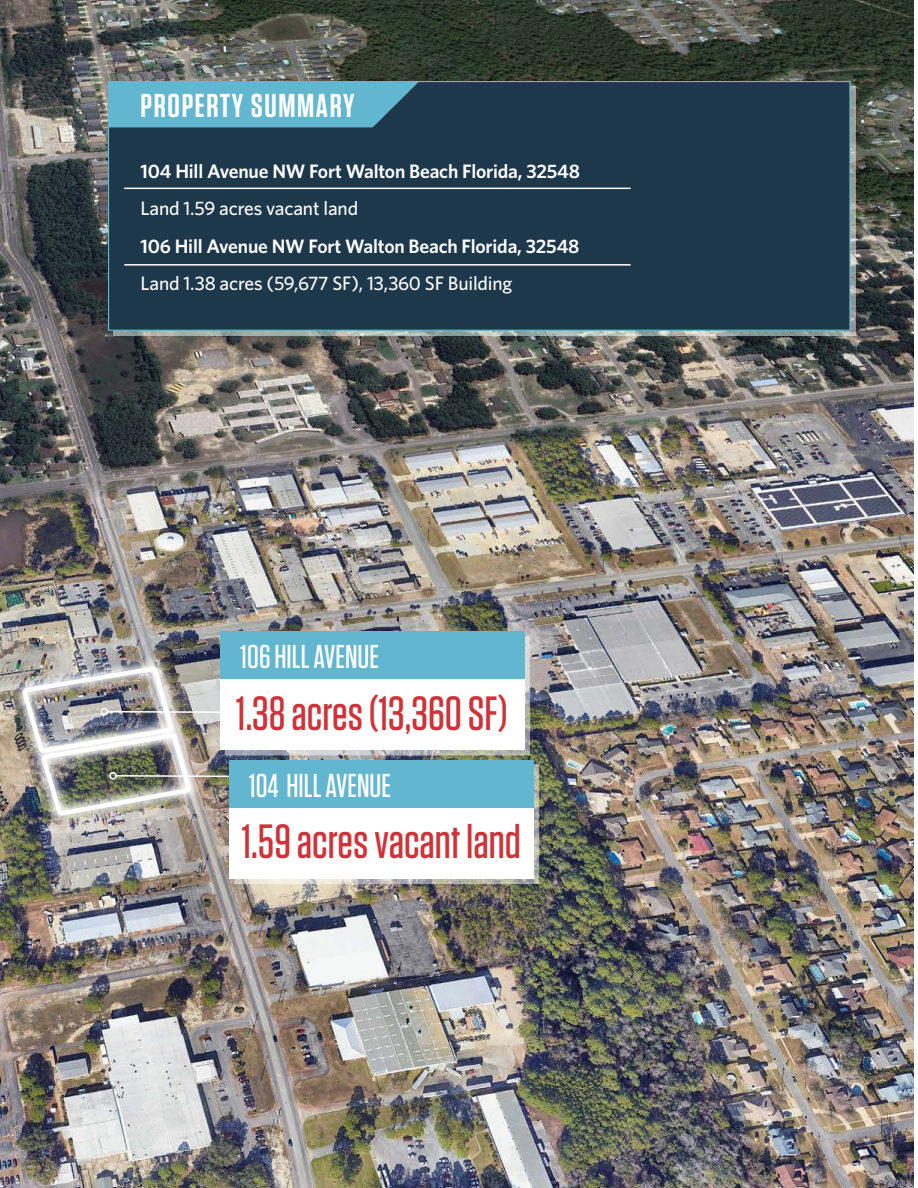
<style>
.page{position:relative;width:918px;height:1188px;background:#fff}
.page>*{position:absolute;margin:0;border:0;box-sizing:border-box;transform-origin:0 0}
.t1{font:500 48px "Tungsten";color:#cf3339}
.t2{font:500 33px "Tungsten";color:#fff}
.t3{font:600 33px "Tungsten";letter-spacing:.05em;color:#fff}
.t4{font:600 19.5px "Whitney";letter-spacing:-.01em;color:#fff}
.t5{font:500 19.5px "Whitney";letter-spacing:-.01em;color:#fff}
</style>
<div class="page">
<img style="left:0;top:0;width:913px;height:1188px">
<img style="left:10px;top:654px;width:175px;height:112px">
<svg style="left:29px;top:818px;width:174px;height:10px;background:#aaa4a2"></svg>
<div style="left:113px;top:86px;width:742px;height:250px;background:#fff;opacity:.5"></div>
<div style="left:108px;top:81px;width:742px;height:250px;background:#1d374b;border:1px solid #63b6cf"></div>
<svg style="left:108px;top:81px;width:312px;height:46px;background:#5dacc5"></svg>
<div style="left:234px;top:765px;width:304px;height:119px;background:#fff;opacity:.5"></div>
<div style="left:229px;top:760px;width:305px;height:119px;background:#fff"></div>
<div style="left:229px;top:760px;width:305px;height:47px;background:#63b6cf"></div>
<img style="left:19px;top:664px;width:253px;height:154px">
<div style="left:225px;top:636px;width:305px;height:119px;background:#fff;opacity:.5"></div>
<div style="left:221px;top:631px;width:304px;height:119px;background:#fff"></div>
<div style="left:221px;top:631px;width:304px;height:48px;background:#63b6cf"></div>
<hr style="left:124px;top:188px;width:507px;height:1px;background:#fff">
<hr style="left:124px;top:264px;width:507px;height:2px;background:#fff">
<h2 class="t3" style="left:141px;top:91px;width:216px">PROPERTY SUMMARY</h2>
<p class="t4" style="left:141px;top:162px;width:441px">104 Hill Avenue NW Fort Walton Beach Florida, 32548</p>
<p class="t5" style="left:141px;top:199px;width:219px">Land 1.59 acres vacant land</p>
<p class="t4" style="left:141px;top:237px;width:440px">106 Hill Avenue NW Fort Walton Beach Florida, 32548</p>
<p class="t5" style="left:141px;top:274px;width:373px">Land 1.38 acres (59,677 SF), 13,360 SF Building</p>
<h2 class="t2" style="left:241px;top:641px;width:140px">106 HILL AVENUE</h2>
<h1 class="t1" style="left:236px;top:691px;width:273px">1.38 acres (13,360 SF)</h1>
<h2 class="t2" style="left:249px;top:770px;width:143px">104 HILL AVENUE</h2>
<h1 class="t1" style="left:242px;top:820px;width:281px">1.59 acres vacant land</h1>
</div>
